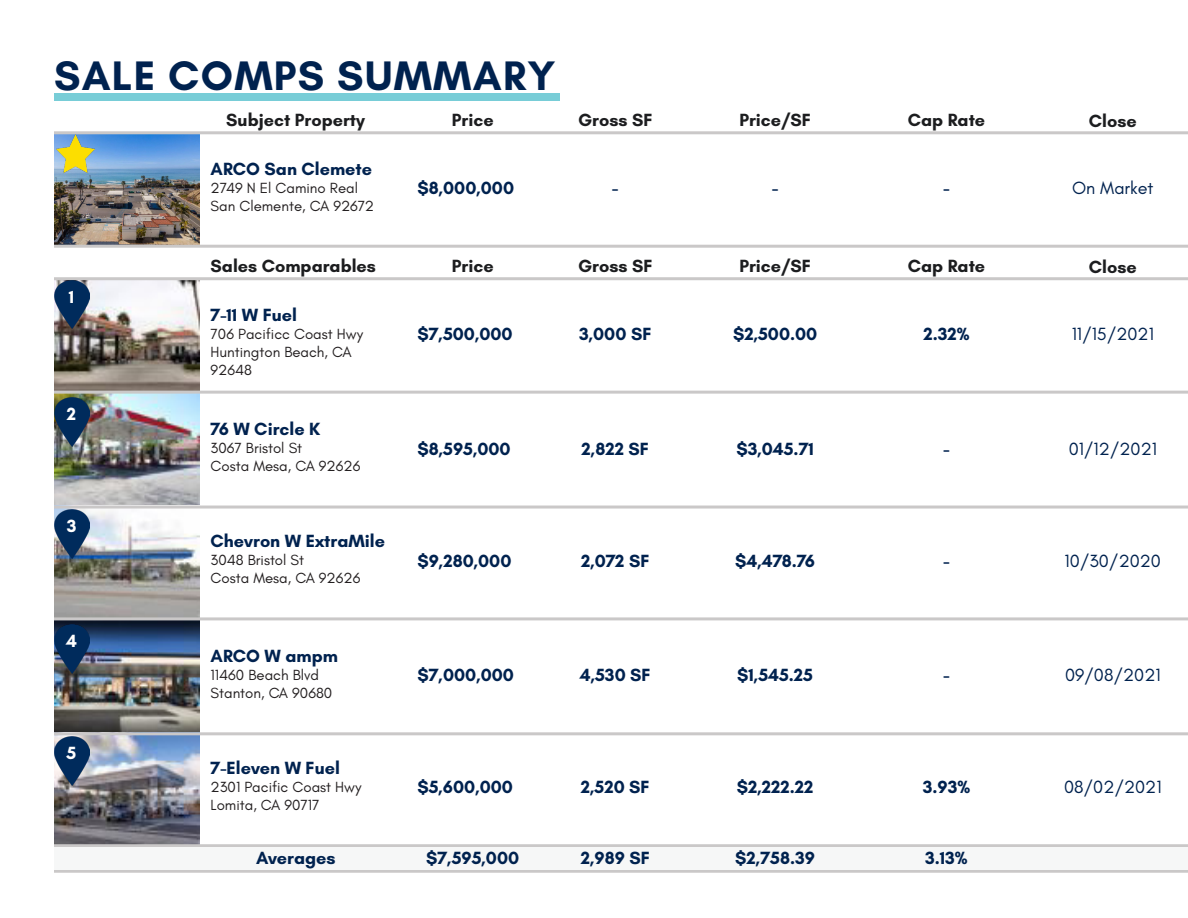
<style>
.page{position:relative;width:1188px;height:918px;background:#fff}
.page>*{position:absolute;margin:0;border:0;box-sizing:border-box;transform-origin:0 0}
.Confidential_Disclai{font:700 42px "Glacial Indifference";letter-spacing:.03em;color:#00224f}
.t1{font:700 18px "Glacial Indifference";color:#00224f}
.t2{font:700 18px "Glacial Indifference";color:#1c1d1f}
.t3{font:18px "Glacial Indifference";color:#00224f}
.t4{font:700 18px "Glacial Indifference";color:#fff}
.t5{font:15px/18px "Glacial Indifference";color:#231f20}
</style>
<div class="page">
<img style="left:54px;top:134px;width:146px;height:111px">
<hr style="left:54px;top:131px;width:1134px;height:3px;background:#cac8c8">
<hr style="left:54px;top:245px;width:1134px;height:3px;background:#cac8c8">
<img style="left:54px;top:280px;width:146px;height:111px">
<img style="left:54px;top:394px;width:146px;height:223px">
<img style="left:54px;top:620px;width:146px;height:224px">
<hr style="left:54px;top:277px;width:1134px;height:3px;background:#cac8c8">
<hr style="left:54px;top:391px;width:1134px;height:3px;background:#cac8c8">
<hr style="left:54px;top:506px;width:1134px;height:3px;background:#cac8c8">
<hr style="left:54px;top:617px;width:1134px;height:3px;background:#cac8c8">
<hr style="left:54px;top:732px;width:1134px;height:3px;background:#cac8c8">
<hr style="left:54px;top:844px;width:1134px;height:3px;background:#cac8c8">
<hr style="left:54px;top:870px;width:1134px;height:3px;background:#cac8c8">
<div style="left:54px;top:847px;width:1134px;height:23px;background:#f6f7f7"></div>
<div style="left:54px;top:93px;width:506px;height:7px;background:#78cdd7"></div>
<img style="left:54px;top:280px;width:35px;height:49px">
<img style="left:54px;top:398px;width:35px;height:48px">
<img style="left:54px;top:510px;width:35px;height:48px">
<img style="left:54px;top:624px;width:35px;height:49px">
<img style="left:54px;top:736px;width:35px;height:49px">
<img style="left:56px;top:135px;width:39px;height:40px">
<p class="Confidential_Disclai" style="left:54px;top:50px;width:503px">SALE COMPS SUMMARY</p>
<p class="t2" style="left:226px;top:109px;width:140px">Subject Property</p>
<p class="t2" style="left:452px;top:109px;width:43px">Price</p>
<p class="t2" style="left:578px;top:109px;width:76px">Gross SF</p>
<p class="t2" style="left:739px;top:108px;width:73px">Price/SF</p>
<p class="t2" style="left:908px;top:108px;width:79px">Cap Rate</p>
<p class="t2" style="left:1089px;top:110px;width:49px">Close</p>
<p class="t1" style="left:211px;top:157px;width:163px">ARCO San Clemete</p>
<p class="t5" style="left:211px;top:179px;width:165px">2749 N El Camino Real<br>San Clemente, CA 92672</p>
<p class="t1" style="left:417px;top:177px;width:98px">$8,000,000</p>
<p class="t1" style="left:612px;top:177px;width:8px">-</p>
<p class="t1" style="left:772px;top:177px;width:8px">-</p>
<p class="t1" style="left:943px;top:177px;width:8px">-</p>
<p class="t3" style="left:1072px;top:178px;width:83px">On Market</p>
<p class="t4" style="left:69px;top:285px;width:7px">1</p>
<p class="t4" style="left:67px;top:403px;width:11px">2</p>
<p class="t4" style="left:67px;top:515px;width:11px">3</p>
<p class="t4" style="left:66px;top:630px;width:12px">4</p>
<p class="t4" style="left:67px;top:742px;width:11px">5</p>
<p class="t2" style="left:211px;top:255px;width:167px">Sales Comparables</p>
<p class="t2" style="left:452px;top:255px;width:43px">Price</p>
<p class="t2" style="left:578px;top:255px;width:76px">Gross SF</p>
<p class="t2" style="left:739px;top:254px;width:73px">Price/SF</p>
<p class="t2" style="left:908px;top:254px;width:79px">Cap Rate</p>
<p class="t2" style="left:1089px;top:256px;width:49px">Close</p>
<p class="t1" style="left:211px;top:303px;width:88px">7-11 W Fuel</p>
<p class="t5" style="left:211px;top:325px;width:154px">706 Pacificc Coast Hwy<br>Huntington Beach, CA<br>92648</p>
<p class="t1" style="left:211px;top:418px;width:111px">76 W Circle K</p>
<p class="t5" style="left:211px;top:440px;width:151px">3067 Bristol St<br>Costa Mesa, CA 92626</p>
<p class="t1" style="left:211px;top:530px;width:176px">Chevron W ExtraMile</p>
<p class="t5" style="left:211px;top:552px;width:151px">3048 Bristol St<br>Costa Mesa, CA 92626</p>
<p class="t1" style="left:211px;top:645px;width:129px">ARCO W ampm</p>
<p class="t5" style="left:211px;top:666px;width:110px">11460 Beach Blvd</p>
<p class="t5" style="left:211px;top:684px;width:123px">Stanton, CA 90680</p>
<p class="t1" style="left:211px;top:757px;width:131px">7-Eleven W Fuel</p>
<p class="t5" style="left:211px;top:778px;width:152px">2301 Pacific Coast Hwy<br>Lomita, CA 90717</p>
<p class="t1" style="left:417px;top:322px;width:97px">$7,500,000</p>
<p class="t1" style="left:417px;top:437px;width:95px">$8,595,000</p>
<p class="t1" style="left:417px;top:549px;width:96px">$9,280,000</p>
<p class="t1" style="left:417px;top:664px;width:98px">$7,000,000</p>
<p class="t1" style="left:417px;top:776px;width:97px">$5,600,000</p>
<p class="t1" style="left:579px;top:322px;width:74px">3,000 SF</p>
<p class="t1" style="left:582px;top:437px;width:69px">2,822 SF</p>
<p class="t1" style="left:581px;top:549px;width:70px">2,072 SF</p>
<p class="t1" style="left:580px;top:664px;width:72px">4,530 SF</p>
<p class="t1" style="left:581px;top:776px;width:70px">2,520 SF</p>
<p class="t1" style="left:733px;top:322px;width:86px">$2,500.00</p>
<p class="t1" style="left:736px;top:437px;width:79px">$3,045.71</p>
<p class="t1" style="left:735px;top:549px;width:81px">$4,478.76</p>
<p class="t1" style="left:737px;top:664px;width:77px">$1,545.25</p>
<p class="t1" style="left:737px;top:776px;width:78px">$2,222.22</p>
<p class="t1" style="left:923px;top:322px;width:48px">2.32%</p>
<p class="t1" style="left:943px;top:437px;width:8px">-</p>
<p class="t1" style="left:943px;top:549px;width:8px">-</p>
<p class="t1" style="left:943px;top:664px;width:8px">-</p>
<p class="t1" style="left:923px;top:776px;width:49px">3.93%</p>
<p class="t1" style="left:256px;top:847px;width:81px">Averages</p>
<p class="t1" style="left:426px;top:847px;width:95px">$7,595,000</p>
<p class="t1" style="left:581px;top:847px;width:71px">2,989 SF</p>
<p class="t1" style="left:735px;top:847px;width:81px">$2,758.39</p>
<p class="t1" style="left:925px;top:847px;width:44px">3.13%</p>
<p class="t3" style="left:1072px;top:324px;width:84px">11/15/2021</p>
<p class="t3" style="left:1069px;top:439px;width:90px">01/12/2021</p>
<p class="t3" style="left:1065px;top:550px;width:98px">10/30/2020</p>
<p class="t3" style="left:1065px;top:665px;width:97px">09/08/2021</p>
<p class="t3" style="left:1064px;top:777px;width:99px">08/02/2021</p>
</div>
